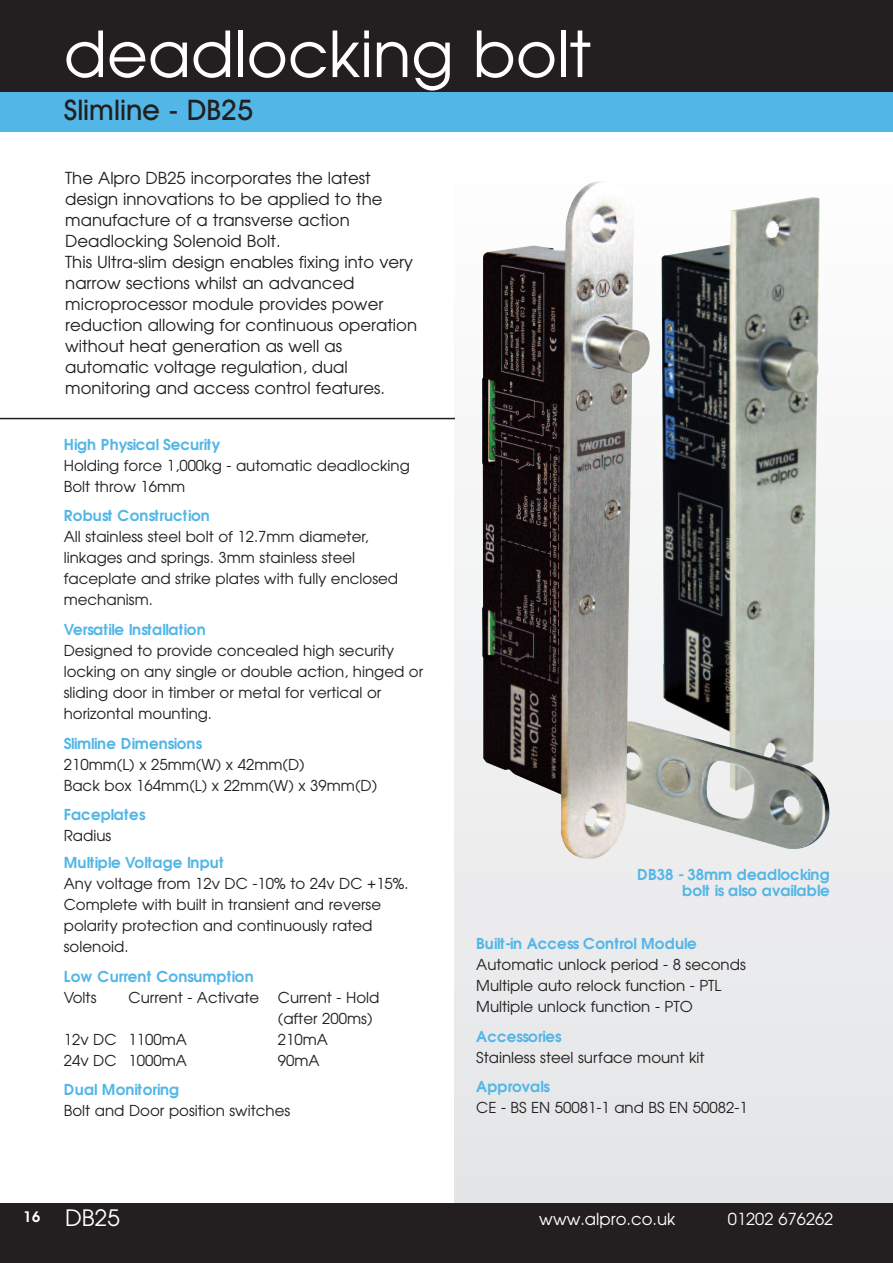
<style>
.page{position:relative;width:893px;height:1263px;background:#fff}
.page>*{position:absolute;margin:0;border:0;box-sizing:border-box;transform-origin:0 0}
.t1{font:63px "Avant Garde";color:#fff}
.t2{font:500 28.5px "Avant Garde IT Cby BT";color:#231f20}
.t3{font:22.5px "Avant Garde";color:#fff}
.t4{font:16.5px/21px "Avant Garde";color:#231f20}
.t5{font:16.5px "Avant Garde";color:#fff}
.t6{font:15px/21px "Avant Garde";color:#231f20}
.t7{font:600 15px/16.5px "Avant Garde";letter-spacing:.01em;color:#52b6e7;text-align:right}
.t8{font:600 15px "Avant Garde";letter-spacing:-.02em;color:#52b6e7}
.t9{font:600 15px "Avant Garde";letter-spacing:-.01em;color:#52b6e7}
</style>
<div class="page">
<div style="left:455px;top:136px;width:438px;height:1127px;background:linear-gradient(to bottom,#fefefe,#e3e4e5)"></div>
<img style="left:662px;top:197px;width:158px;height:524px">
<img style="left:650px;top:721px;width:180px;height:128px">
<img style="left:482px;top:181px;width:168px;height:678px">
<div style="left:0;top:1203px;width:893px;height:60px;background:#231f20"></div>
<div style="left:0;top:0;width:893px;height:93px;background:#231f20"></div>
<div style="left:0;top:93px;width:893px;height:39px;background:#52b6e7"></div>
<hr style="left:0;top:418px;width:455px;height:1px;background:#231f20">
<h1 class="t1" style="left:64px;top:18px;width:529px">deadlocking bolt</h1>
<h2 class="t2" style="left:64px;top:100px;width:191px">Slimline - DB25</h2>
<p class="t4" style="left:65px;top:168px;width:353px">The Alpro DB25 incorporates the latest design innovations to be applied to the manufacture of a transverse action Deadlocking Solenoid Bolt.<br>This Ultra-slim design enables fixing into very narrow sections whilst an advanced microprocessor module provides power reduction allowing for continuous operation without heat generation as well as automatic voltage regulation, dual monitoring and access control features.</p>
<p class="t7" style="left:64px;top:436px;width:158px">High Physical Security</p>
<p class="t6" style="left:64px;top:455px;width:347px">Holding force 1,000kg - automatic deadlocking<br>Bolt throw 16mm</p>
<p class="t7" style="left:64px;top:508px;width:148px">Robust Construction</p>
<p class="t6" style="left:64px;top:527px;width:336px">All stainless steel bolt of 12.7mm diameter, linkages and springs. 3mm stainless steel faceplate and strike plates with fully enclosed mechanism.</p>
<p class="t8" style="left:64px;top:621px;width:143px">Versatile Installation</p>
<p class="t6" style="left:64px;top:640px;width:361px">Designed to provide concealed high security locking on any single or double action, hinged or sliding door in timber or metal for vertical or horizontal mounting.</p>
<p class="t9" style="left:64px;top:734px;width:140px">Slimline Dimensions</p>
<p class="t6" style="left:64px;top:754px;width:315px">210mm(L) x 25mm(W) x 42mm(D)<br>Back box 164mm(L) x 22mm(W) x 39mm(D)</p>
<p class="t7" style="left:64px;top:806px;width:83px">Faceplates</p>
<p class="t6" style="left:64px;top:825px;width:49px">Radius</p>
<p class="t7" style="left:64px;top:854px;width:161px">Multiple Voltage Input</p>
<p class="t6" style="left:64px;top:873px;width:346px">Any voltage from 12v DC -10% to 24v DC +15%.<br>Complete with built in transient and reverse polarity protection and continuously rated solenoid.</p>
<p class="t7" style="left:64px;top:968px;width:191px">Low Current Consumption</p>
<p class="t6" style="left:64px;top:987px;width:34px">Volts</p>
<p class="t6" style="left:129px;top:987px;width:252px">Current - Activate Current - Hold</p>
<p class="t6" style="left:278px;top:1008px;width:96px">(after 200ms)</p>
<p class="t6" style="left:64px;top:1029px;width:125px">12v DC 1100mA</p>
<p class="t6" style="left:278px;top:1029px;width:52px">210mA</p>
<p class="t6" style="left:64px;top:1050px;width:125px">24v DC 1000mA</p>
<p class="t6" style="left:278px;top:1050px;width:43px">90mA</p>
<p class="t7" style="left:64px;top:1081px;width:117px">Dual Monitoring</p>
<p class="t6" style="left:64px;top:1100px;width:228px">Bolt and Door position switches</p>
<p class="t7" style="left:637px;top:866px;width:194px">DB38 - 38mm deadlocking bolt is also available</p>
<p class="t7" style="left:476px;top:936px;width:222px">Built-in Access Control Module</p>
<p class="t6" style="left:476px;top:955px;width:271px">Automatic unlock period - 8 seconds<br>Multiple auto relock function - PTL<br>Multiple unlock function - PTO</p>
<p class="t7" style="left:476px;top:1028px;width:87px">Accessories</p>
<p class="t6" style="left:476px;top:1047px;width:230px">Stainless steel surface mount kit</p>
<p class="t7" style="left:476px;top:1079px;width:75px">Approvals</p>
<p class="t6" style="left:476px;top:1098px;width:273px">CE - BS EN 50081-1 and BS EN 50082-1</p>
<h3 class="t3" style="left:23px;top:1205px;width:98px"><sup>16</sup> DB25</h3>
<p class="t5" style="left:539px;top:1209px;width:138px">www.alpro.co.uk</p>
<p class="t5" style="left:728px;top:1209px;width:107px">01202 676262</p>
</div>
